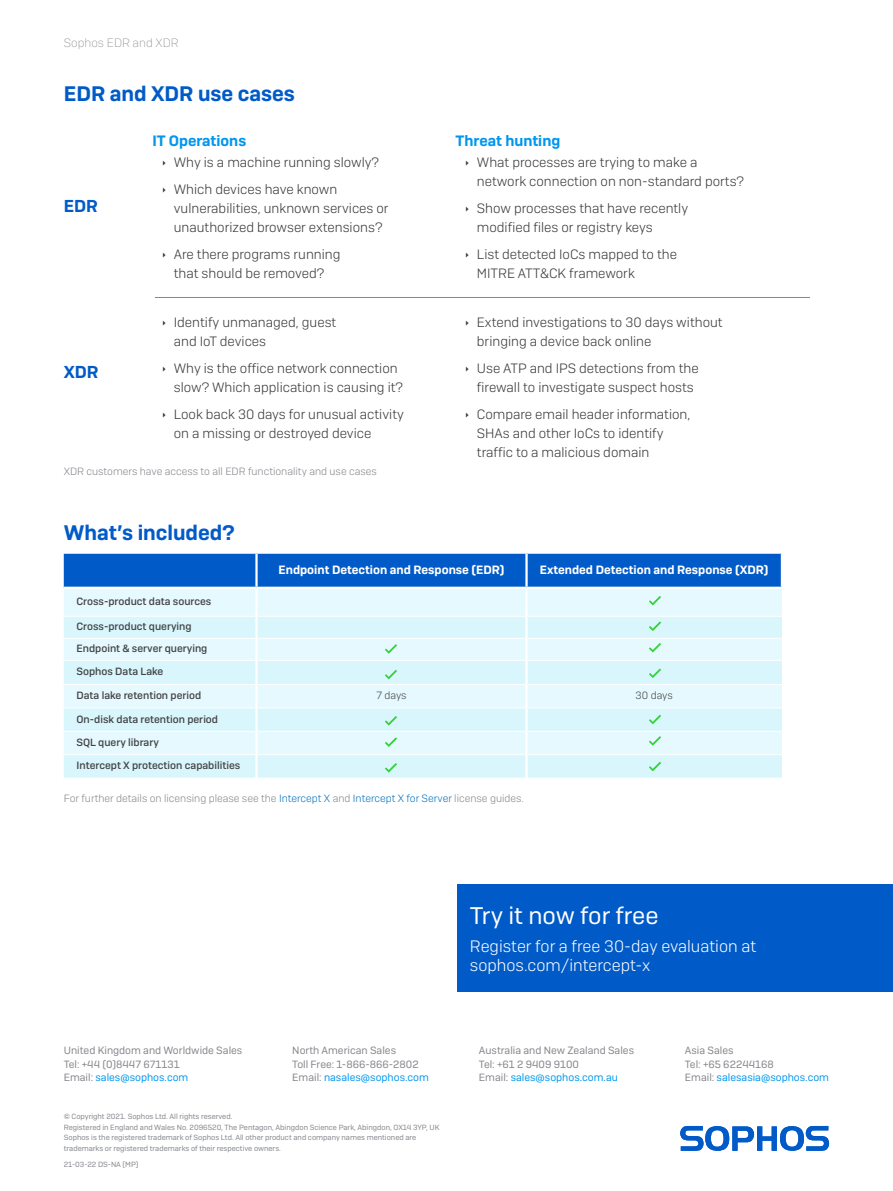
<style>
.page{position:relative;width:893px;height:1191px;background:#fff}
.page>*{position:absolute;margin:0;border:0;box-sizing:border-box;transform-origin:0 0}
.CTA_Heading{font:24px "Sophos Sans";color:#fff}
.Subheading_1{font:600 21px "Sophos Sans";color:#005bc8}
.Subheading_2{font:600 17.25px "Sophos Sans";color:#005bc8}
.CTA_Copy{font:300 16.5px/19.5px "Sophos Sans";color:#fff}
.Subheading_3{font:600 15px "Sophos Sans";color:#0097ee}
.t1{font:300 13.5px/18.8px "Sophos Sans";color:#363738}
.Table_Header{font:600 12px "Sophos Sans";color:#fff}
.Page_Header{font:200 12px "Sophos Sans";color:#83868b}
.Table_Left_Column{font:500 10.5px "Sophos Sans";color:#424344}
.Sales_Address{font:10.5px "Sophos Sans";color:#83868b}
.Sales_Address-2{font:10.5px "Sophos Sans";color:#0097ee}
.Body_Copy{font:300 10.5px "Sophos Sans";color:#83868b}
.Subheading_2-2{font:300 10.5px "Sophos Sans";color:#83868b}
.Table_Right_Column{font:300 10.5px "Sophos Sans";letter-spacing:-.005em;color:#424344}
.Table_Body_Copy{font:300 10.5px "Sophos Sans";color:#424344}
.Copyright{font:7.5px/10.5px "Sophos Sans";color:#83868b}
.Job_No__and_Version{font:7.5px "Sophos Sans";color:#83868b}
.s1{color:#0072bc}
.s2{color:#83868b}
</style>
<div class="page">
<svg style="left:680px;top:1126px;width:149px;height:24px"></svg>
<div style="left:64px;top:554px;width:717px;height:32px;background:#005bc8"></div>
<div style="left:64px;top:589px;width:718px;height:27px;background:#e6f9fe"></div>
<svg style="left:64px;top:617px;width:718px;height:160px;fill:#d9f6fd"></svg>
<hr style="left:64px;top:638px;width:191px;height:1px;background:#fff">
<hr style="left:64px;top:660px;width:191px;height:1px;background:#fff">
<hr style="left:64px;top:707px;width:191px;height:1px;background:#fff">
<hr style="left:64px;top:731px;width:191px;height:1px;background:#fff">
<hr style="left:64px;top:754px;width:191px;height:1px;background:#fff">
<hr style="left:258px;top:638px;width:267px;height:1px;background:#fff">
<hr style="left:258px;top:660px;width:267px;height:1px;background:#fff">
<hr style="left:258px;top:707px;width:267px;height:1px;background:#fff">
<hr style="left:258px;top:731px;width:267px;height:1px;background:#fff">
<hr style="left:258px;top:754px;width:267px;height:1px;background:#fff">
<hr style="left:528px;top:638px;width:254px;height:1px;background:#fff">
<hr style="left:528px;top:660px;width:254px;height:1px;background:#fff">
<hr style="left:528px;top:707px;width:254px;height:1px;background:#fff">
<hr style="left:528px;top:731px;width:254px;height:1px;background:#fff">
<hr style="left:528px;top:754px;width:254px;height:1px;background:#fff">
<hr style="left:255px;top:554px;width:3px;height:32px;background:#fff">
<hr style="left:525px;top:554px;width:3px;height:32px;background:#fff">
<hr style="left:255px;top:589px;width:3px;height:27px;background:#fff">
<hr style="left:255px;top:616px;width:3px;height:22px;background:#fff">
<hr style="left:255px;top:638px;width:3px;height:22px;background:#fff">
<hr style="left:255px;top:660px;width:3px;height:24px;background:#fff">
<hr style="left:255px;top:685px;width:3px;height:23px;background:#fff">
<hr style="left:255px;top:708px;width:3px;height:23px;background:#fff">
<hr style="left:255px;top:731px;width:3px;height:23px;background:#fff">
<hr style="left:255px;top:754px;width:3px;height:23px;background:#fff">
<hr style="left:64px;top:684px;width:192px;height:1px;background:#fff">
<hr style="left:528px;top:684px;width:254px;height:1px;background:#fff">
<hr style="left:256px;top:684px;width:269px;height:1px;background:#fff">
<hr style="left:525px;top:589px;width:3px;height:27px;background:#fff">
<hr style="left:525px;top:616px;width:3px;height:22px;background:#fff">
<hr style="left:525px;top:638px;width:3px;height:22px;background:#fff">
<hr style="left:525px;top:660px;width:3px;height:24px;background:#fff">
<hr style="left:525px;top:684px;width:3px;height:24px;background:#fff">
<hr style="left:525px;top:708px;width:3px;height:23px;background:#fff">
<hr style="left:525px;top:731px;width:3px;height:23px;background:#fff">
<hr style="left:525px;top:754px;width:3px;height:23px;background:#fff">
<hr style="left:155px;top:297px;width:655px;height:1px;background:#81898e">
<svg style="left:385px;top:644px;width:12px;height:10px"></svg>
<svg style="left:385px;top:669px;width:12px;height:10px"></svg>
<svg style="left:385px;top:716px;width:12px;height:9px"></svg>
<svg style="left:385px;top:737px;width:12px;height:10px"></svg>
<svg style="left:385px;top:763px;width:12px;height:9px"></svg>
<svg style="left:649px;top:596px;width:12px;height:9px"></svg>
<svg style="left:649px;top:621px;width:12px;height:10px"></svg>
<svg style="left:649px;top:643px;width:12px;height:9px"></svg>
<svg style="left:649px;top:668px;width:12px;height:10px"></svg>
<svg style="left:649px;top:714px;width:12px;height:10px"></svg>
<svg style="left:649px;top:736px;width:12px;height:9px"></svg>
<svg style="left:649px;top:761px;width:12px;height:10px"></svg>
<div style="left:457px;top:884px;width:436px;height:107px;background:#005bc8"></div>
<p class="Page_Header" style="left:64px;top:36px;width:116px">Sophos EDR and XDR</p>
<p class="Subheading_1" style="left:64px;top:80px;width:233px">EDR and XDR use cases</p>
<p class="Subheading_2" style="left:64px;top:195px;width:36px">EDR</p>
<p class="Subheading_2" style="left:64px;top:361px;width:36px">XDR</p>
<p class="Subheading_3" style="left:153px;top:132px;width:95px">IT Operations</p>
<p class="t1" style="left:174px;top:153px;width:207px">Why is a machine running slowly?</p>
<p class="t1" style="left:174px;top:180px;width:216px">Which devices have known vulnerabilities, unknown services or unauthorized browser extensions?</p>
<p class="t1" style="left:174px;top:245px;width:168px">Are there programs running that should be removed?</p>
<p class="t1" style="left:174px;top:313px;width:164px">Identify unmanaged, guest and IoT devices</p>
<p class="t1" style="left:174px;top:359px;width:231px">Why is the office network connection slow? Which application is causing it?</p>
<p class="t1" style="left:174px;top:405px;width:232px">Look back 30 days for unusual activity on a missing or destroyed device</p>
<p class="Subheading_2-2" style="left:64px;top:465px;width:315px">XDR customers have access to all EDR functionality and use cases</p>
<p class="Subheading_1" style="left:64px;top:519px;width:172px">What’s included?</p>
<p class="Subheading_3" style="left:456px;top:132px;width:106px">Threat hunting</p>
<p class="t1" style="left:477px;top:153px;width:269px">What processes are trying to make a network connection on non-standard ports?</p>
<p class="t1" style="left:477px;top:199px;width:213px">Show processes that have recently modified files or registry keys</p>
<p class="t1" style="left:477px;top:245px;width:202px">List detected IoCs mapped to the<br>MITRE ATT&amp;CK framework</p>
<p class="t1" style="left:477px;top:313px;width:247px">Extend investigations to 30 days without bringing a device back online</p>
<p class="t1" style="left:477px;top:359px;width:223px">Use ATP and IPS detections from the firewall to investigate suspect hosts</p>
<p class="t1" style="left:477px;top:405px;width:215px">Compare email header information,<br>SHAs and other IoCs to identify traffic to a malicious domain</p>
<p class="Table_Header" style="left:279px;top:562px;width:227px">Endpoint Detection and Response (EDR)</p>
<p class="Table_Header" style="left:540px;top:562px;width:230px">Extended Detection and Response (XDR)</p>
<p class="Table_Left_Column" style="left:77px;top:595px;width:136px">Cross-product data sources</p>
<p class="Table_Left_Column" style="left:77px;top:620px;width:117px">Cross-product querying</p>
<p class="Table_Left_Column" style="left:77px;top:642px;width:132px">Endpoint &amp; server querying</p>
<p class="Table_Left_Column" style="left:77px;top:665px;width:88px">Sophos Data Lake</p>
<p class="Table_Left_Column" style="left:77px;top:689px;width:126px">Data lake retention period</p>
<p class="Table_Body_Copy" style="left:376px;top:689px;width:32px">7 days</p>
<p class="Table_Right_Column" style="left:636px;top:689px;width:39px">30 days</p>
<p class="Table_Left_Column" style="left:77px;top:712px;width:143px">On-disk data retention period</p>
<p class="Table_Left_Column" style="left:77px;top:736px;width:84px">SQL query library</p>
<p class="Table_Left_Column" style="left:77px;top:759px;width:165px">Intercept X protection capabilities</p>
<p class="Body_Copy" style="left:64px;top:792px;width:461px">For further details on licensing please see the <span class="s1">Intercept X</span> and <span class="s1">Intercept X for Server</span> license guides.</p>
<p class="Sales_Address" style="left:64px;top:1044px;width:180px">United Kingdom and Worldwide Sales</p>
<p class="Sales_Address" style="left:64px;top:1058px;width:117px">Tel: +44 (0)8447 671131</p>
<p class="Sales_Address-2" style="left:64px;top:1071px;width:126px"><span class="s2">Email:</span> sales@sophos.com</p>
<p class="Sales_Address" style="left:292px;top:1044px;width:105px">North American Sales</p>
<p class="Sales_Address" style="left:292px;top:1058px;width:128px">Toll Free: 1-866-866-2802</p>
<p class="Sales_Address-2" style="left:292px;top:1071px;width:138px"><span class="s2">Email:</span> nasales@sophos.com</p>
<p class="Copyright" style="left:64px;top:1111px;width:170px">© Copyright 2021. Sophos Ltd. All rights reserved.</p>
<p class="Copyright" style="left:64px;top:1121px;width:377px">Registered in England and Wales No. 2096520, The Pentagon, Abingdon Science Park, Abingdon, OX14 3YP, UK</p>
<p class="Copyright" style="left:64px;top:1132px;width:354px">Sophos is the registered trademark of Sophos Ltd. All other product and company names mentioned are trademarks or registered trademarks of their respective owners.</p>
<p class="Job_No__and_Version" style="left:64px;top:1160px;width:76px">21-03-22 DS-NA (MP)</p>
<p class="CTA_Heading" style="left:470px;top:901px;width:190px">Try it now for free</p>
<p class="CTA_Copy" style="left:470px;top:936px;width:288px">Register for a free 30-day evaluation at sophos.com/intercept-x</p>
<p class="Sales_Address" style="left:479px;top:1044px;width:157px">Australia and New Zealand Sales</p>
<p class="Sales_Address" style="left:479px;top:1058px;width:102px">Tel: +61 2 9409 9100</p>
<p class="Sales_Address-2" style="left:479px;top:1071px;width:140px"><span class="s2">Email:</span> sales@sophos.com.au</p>
<p class="Sales_Address" style="left:685px;top:1044px;width:50px">Asia Sales</p>
<p class="Sales_Address" style="left:685px;top:1058px;width:90px">Tel: +65 62244168</p>
<p class="Sales_Address-2" style="left:685px;top:1071px;width:146px"><span class="s2">Email:</span> salesasia@sophos.com</p>
</div>
